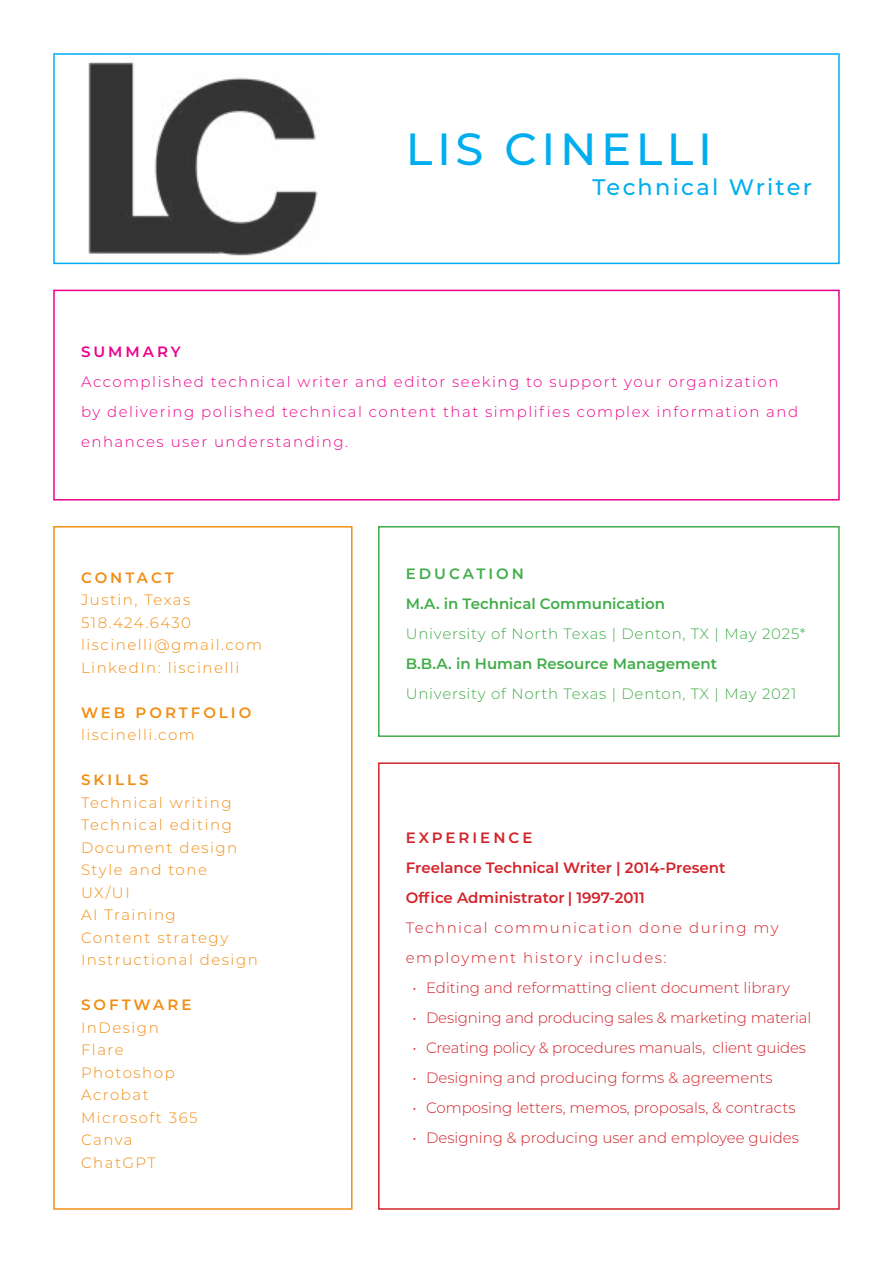
<style>
.page{position:relative;width:893px;height:1263px;background:#fff}
.page>*{position:absolute;margin:0;border:0;box-sizing:border-box;transform-origin:0 0}
.t1{font:500 45px "Montserrat";letter-spacing:.1em;color:#00aeef}
.t2{font:500 22.5px "Montserrat";letter-spacing:.1em;color:#00aeef}
.t3{font:300 15px "Montserrat";color:#d2232a}
.t4{font:300 15px/22.5px "Montserrat";letter-spacing:.1em;color:#f28e13}
.t5{font:300 15px/30px "Montserrat";letter-spacing:.1em;color:#ec008c}
.t6{font:300 15px "Montserrat";letter-spacing:.05em;color:#41ad49}
.t7{font:600 15px/30px "Montserrat";color:#d2232a}
.t8{font:600 15px/30px "Montserrat";color:#41ad49}
.t9{font:300 15px/30px "Montserrat";letter-spacing:.1em;color:#d2232a}
.t10{font:600 15px "Montserrat";letter-spacing:.2em;color:#f28e13}
.t11{font:600 15px "Montserrat";letter-spacing:.2em;color:#ec008c}
</style>
<div class="page">
<div style="left:53px;top:53px;width:787px;height:211px;border:2px solid #00aeef"></div>
<div style="left:53px;top:290px;width:787px;height:210px;border:2px solid #ec008c"></div>
<div style="left:53px;top:526px;width:300px;height:684px;border:2px solid #f28e13"></div>
<div style="left:378px;top:526px;width:462px;height:211px;border:2px solid #41ad49"></div>
<div style="left:378px;top:762px;width:462px;height:448px;border:2px solid #d2232a"></div>
<img style="left:77px;top:54px;width:252px;height:209px">
<h1 class="t1" style="left:406px;top:118px;width:308px">LIS CINELLI</h1>
<h2 class="t2" style="left:592px;top:172px;width:221px">Technical Writer</h2>
<p class="t11" style="left:81px;top:341px;width:101px">SUMMARY</p>
<p class="t5" style="left:81px;top:367px;width:719px">Accomplished technical writer and editor seeking to support your organization by delivering polished technical content that simplifies complex information and enhances user understanding.</p>
<p class="t10" style="left:81px;top:567px;width:94px">CONTACT</p>
<p class="t4" style="left:81px;top:588px;width:183px">Justin, Texas<br>518.424.6430 liscinelli@gmail.com<br>LinkedIn: liscinelli</p>
<p class="t10" style="left:81px;top:702px;width:172px">WEB PORTFOLIO</p>
<p class="t4" style="left:81px;top:723px;width:115px">liscinelli.com</p>
<p class="t10" style="left:81px;top:769px;width:69px">SKILLS</p>
<p class="t4" style="left:81px;top:791px;width:178px">Technical writing<br>Technical editing<br>Document design<br>Style and tone<br>UX/UI<br>AI Training<br>Content strategy<br>Instructional design</p>
<p class="t10" style="left:81px;top:994px;width:112px">SOFTWARE</p>
<p class="t4" style="left:81px;top:1016px;width:118px">InDesign<br>Flare<br>Photoshop<br>Acrobat<br>Microsoft 365<br>Canva<br>ChatGPT</p>
<p class="t8" style="left:406px;top:558px;width:261px">EDUCATION<br>M.A. in Technical Communication</p>
<p class="t6" style="left:406px;top:623px;width:401px">University of North Texas | Denton, TX | May 2025*</p>
<p class="t8" style="left:406px;top:648px;width:313px">B.B.A. in Human Resource Management</p>
<p class="t6" style="left:406px;top:683px;width:392px">University of North Texas | Denton, TX | May 2021</p>
<p class="t7" style="left:406px;top:822px;width:321px">EXPERIENCE<br>Freelance Technical Writer | 2014-Present<br>Office Administrator | 1997-2011</p>
<p class="t9" style="left:406px;top:912px;width:374px">Technical communication done during my employment history includes:</p>
<p class="t3" style="left:413px;top:978px;width:379px">• Editing and reformatting client document library</p>
<p class="t3" style="left:413px;top:1008px;width:400px">• Designing and producing sales &amp; marketing material</p>
<p class="t3" style="left:413px;top:1038px;width:395px">• Creating policy &amp; procedures manuals, client guides</p>
<p class="t3" style="left:413px;top:1068px;width:362px">• Designing and producing forms &amp; agreements</p>
<p class="t3" style="left:413px;top:1098px;width:384px">• Composing letters, memos, proposals, &amp; contracts</p>
<p class="t3" style="left:413px;top:1128px;width:388px">• Designing &amp; producing user and employee guides</p>
</div>
